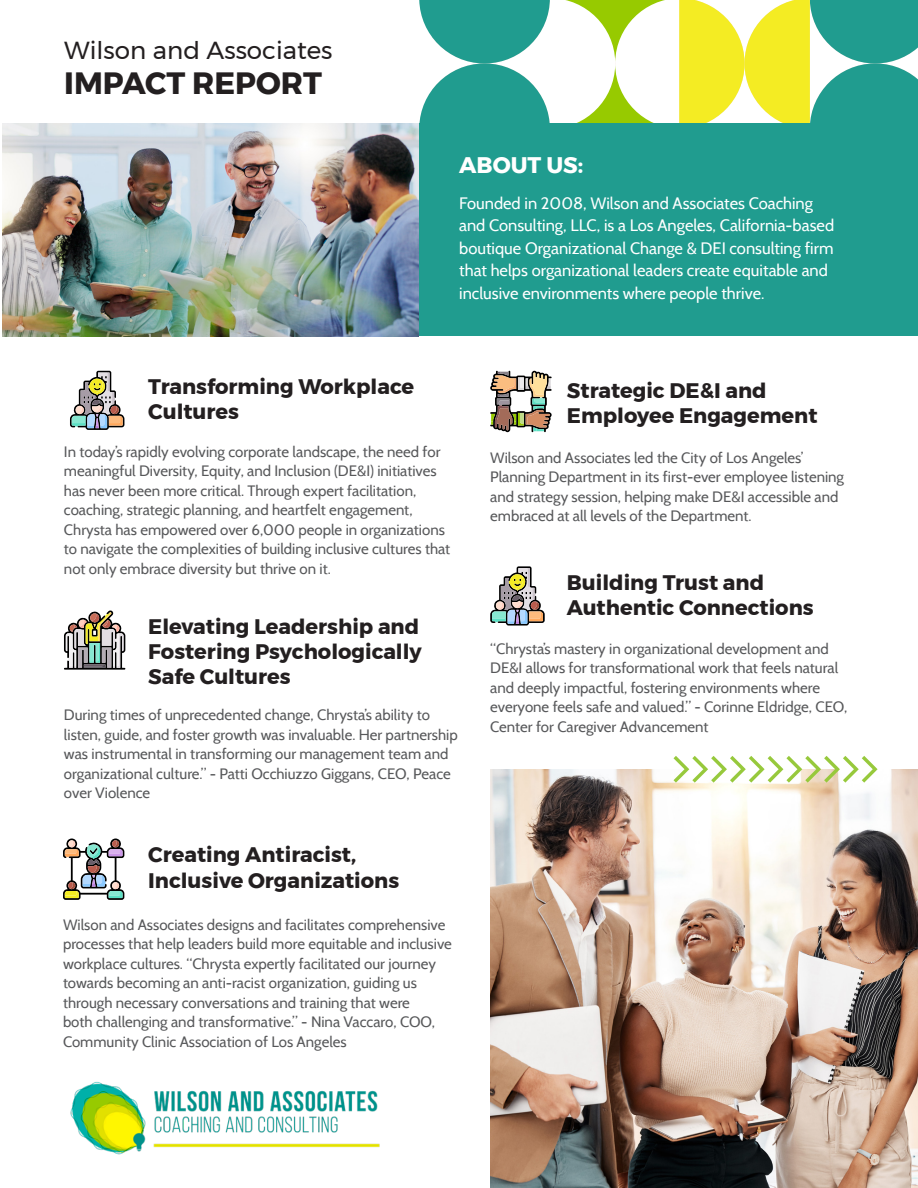
<style>
.page{position:relative;width:918px;height:1188px;background:#fff}
.page>*{position:absolute;margin:0;border:0;box-sizing:border-box;transform-origin:0 0}
.t1{font:700 30.75px "Montserrat";color:#231f20}
.t2{font:24.6px "Montserrat";color:#231f20}
.t3{font:700 22.5px "Montserrat";color:#fff}
.t4{font:700 21px/25.2px "Montserrat";color:#231f20}
.t5{font:16.5px/22.5px "Cabin";color:#fff}
.t6{font:15px/19.5px "Cabin";color:#57585a}
</style>
<div class="page">
<img style="left:70px;top:1081px;width:310px;height:74px">
<svg style="left:419px;top:0;width:499px;height:123px"></svg>
<div style="left:418px;top:123px;width:500px;height:213px;background:#209c8f"></div>
<img style="left:2px;top:123px;width:416px;height:213px">
<svg style="left:70px;top:371px;width:54px;height:59px"></svg>
<svg style="left:64px;top:610px;width:61px;height:60px"></svg>
<svg style="left:63px;top:839px;width:61px;height:61px"></svg>
<svg style="left:490px;top:371px;width:62px;height:61px"></svg>
<svg style="left:490px;top:566px;width:55px;height:60px"></svg>
<img style="left:490px;top:769px;width:428px;height:419px">
<svg style="left:674px;top:756px;width:204px;height:27px"></svg>
<p class="t2" style="left:64px;top:31px;width:270px">Wilson and Associates</p>
<p class="t1" style="left:64px;top:59px;width:259px">IMPACT REPORT</p>
<p class="t3" style="left:459px;top:147px;width:126px">ABOUT US:</p>
<p class="t5" style="left:459px;top:191px;width:376px">Founded in 2008, Wilson and Associates Coaching and Consulting, LLC, is a Los Angeles, California-based boutique Organizational Change &amp; DEI consulting firm that helps organizational leaders create equitable and inclusive environments where people thrive.</p>
<p class="t4" style="left:148px;top:374px;width:267px">Transforming Workplace<br>Cultures</p>
<p class="t6" style="left:64px;top:442px;width:388px">In today’s rapidly evolving corporate landscape, the need for meaningful Diversity, Equity, and Inclusion (DE&amp;I) initiatives has never been more critical. Through expert facilitation, coaching, strategic planning, and heartfelt engagement, Chrysta has empowered over 6,000 people in organizations to navigate the complexities of building inclusive cultures that not only embrace diversity but thrive on it.</p>
<p class="t4" style="left:148px;top:614px;width:275px">Elevating Leadership and<br>Fostering Psychologically<br>Safe Cultures</p>
<p class="t6" style="left:64px;top:705px;width:395px">During times of unprecedented change, Chrysta’s ability to listen, guide, and foster growth was invaluable. Her partnership was instrumental in transforming our management team and organizational culture.” - Patti Occhiuzzo Giggans, CEO, Peace over Violence</p>
<p class="t4" style="left:148px;top:842px;width:253px">Creating Antiracist,<br>Inclusive Organizations</p>
<p class="t6" style="left:63px;top:915px;width:390px">Wilson and Associates designs and facilitates comprehensive processes that help leaders build more equitable and inclusive workplace cultures. “Chrysta expertly facilitated our journey towards becoming an anti-racist organization, guiding us through necessary conversations and training that were<br>both challenging and transformative.” - Nina Vaccaro, COO, Community Clinic Association of Los Angeles</p>
<p class="t4" style="left:567px;top:378px;width:252px">Strategic DE&amp;I and<br>Employee Engagement</p>
<p class="t6" style="left:490px;top:447px;width:355px">Wilson and Associates led the City of Los Angeles’ Planning Department in its first-ever employee listening and strategy session, helping make DE&amp;I accessible and embraced at all levels of the Department.</p>
<p class="t4" style="left:567px;top:570px;width:248px">Building Trust and<br>Authentic Connections</p>
<p class="t6" style="left:490px;top:639px;width:359px">“Chrysta’s mastery in organizational development and DE&amp;I allows for transformational work that feels natural and deeply impactful, fostering environments where everyone feels safe and valued.” - Corinne Eldridge, CEO, Center for Caregiver Advancement</p>
</div>
